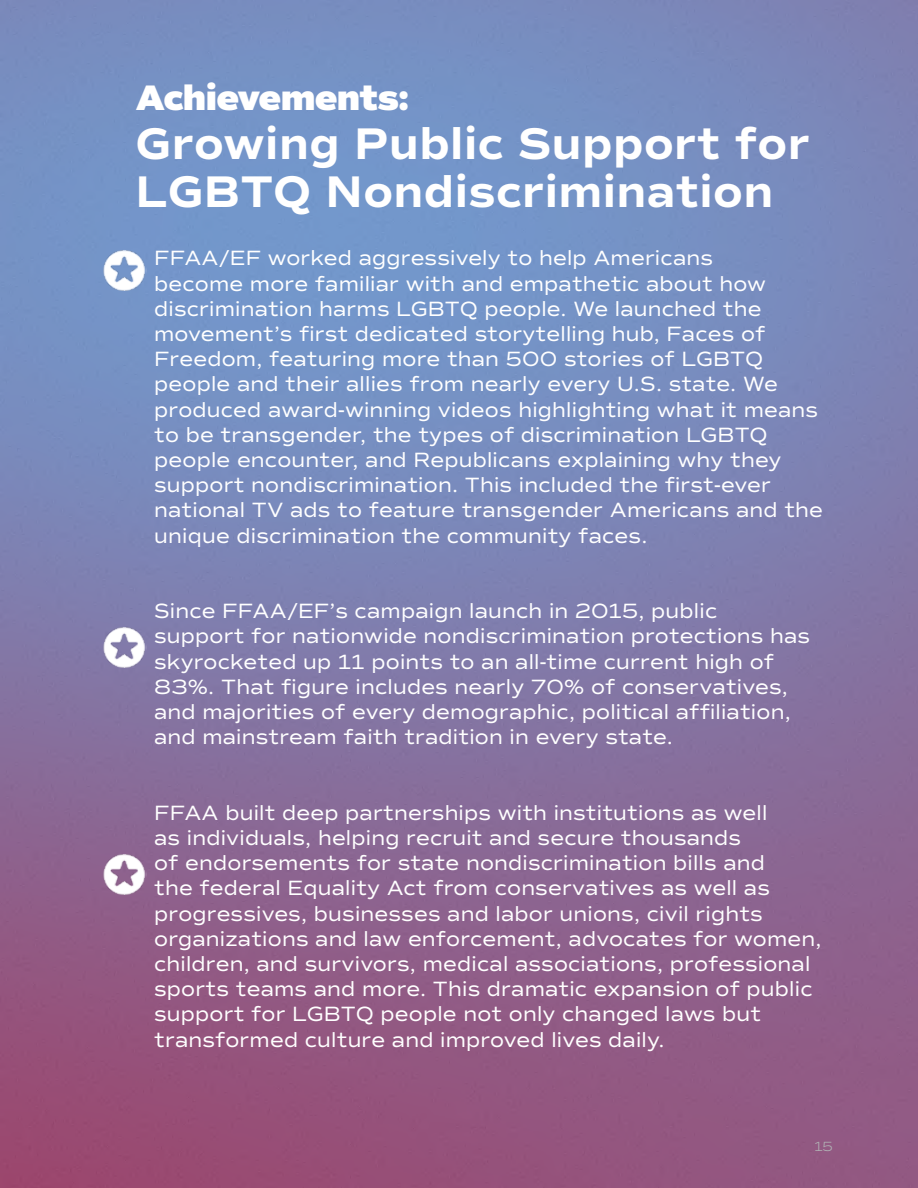
<style>
.page{position:relative;width:918px;height:1188px;background:#fff}
.page>*{position:absolute;margin:0;border:0;box-sizing:border-box;transform-origin:0 0}
.t1{font:700 45px/48px "Commuters Sans";letter-spacing:.01em;color:#fff}
.t2{font:800 36px "Commuters Sans";letter-spacing:-.03em;color:#fff}
.t3{font:21px/25.2px "Commuters Sans";letter-spacing:.01em;color:#fff}
.t4{font:300 13.5px "Commuters Sans";color:#b1b3b5}
</style>
<div class="page">
<img style="left:0;top:0;width:918px;height:1188px">
<img style="left:103px;top:248px;width:43px;height:43px">
<img style="left:103px;top:625px;width:43px;height:44px">
<img style="left:103px;top:852px;width:43px;height:44px">
<h2 class="t2" style="left:136px;top:76px;width:276px">Achievements:</h2>
<h1 class="t1" style="left:136px;top:120px;width:676px">Growing Public Support for<br>LGBTQ Nondiscrimination</h1>
<p class="t3" style="left:154px;top:246px;width:670px">FFAA/EF worked aggressively to help Americans<br>become more familiar with and empathetic about how discrimination harms LGBTQ people. We launched the movement’s first dedicated storytelling hub, Faces of Freedom, featuring more than 500 stories of LGBTQ people and their allies from nearly every U.S. state. We produced award-winning videos highlighting what it means to be transgender, the types of discrimination LGBTQ people encounter, and Republicans explaining why they support nondiscrimination. This included the first-ever national TV ads to feature transgender Americans and the unique discrimination the community faces.</p>
<p class="t3" style="left:154px;top:599px;width:657px">Since FFAA/EF’s campaign launch in 2015, public support for nationwide nondiscrimination protections has skyrocketed up 11 points to an all-time current high of 83%. That figure includes nearly 70% of conservatives, and majorities of every demographic, political affiliation, and mainstream faith tradition in every state.</p>
<p class="t3" style="left:154px;top:800px;width:669px">FFAA built deep partnerships with institutions as well<br>as individuals, helping recruit and secure thousands<br>of endorsements for state nondiscrimination bills and<br>the federal Equality Act from conservatives as well as progressives, businesses and labor unions, civil rights organizations and law enforcement, advocates for women, children, and survivors, medical associations, professional sports teams and more. This dramatic expansion of public support for LGBTQ people not only changed laws but transformed culture and improved lives daily.</p>
<p class="t4" style="left:815px;top:1138px;width:20px">15</p>
</div>
